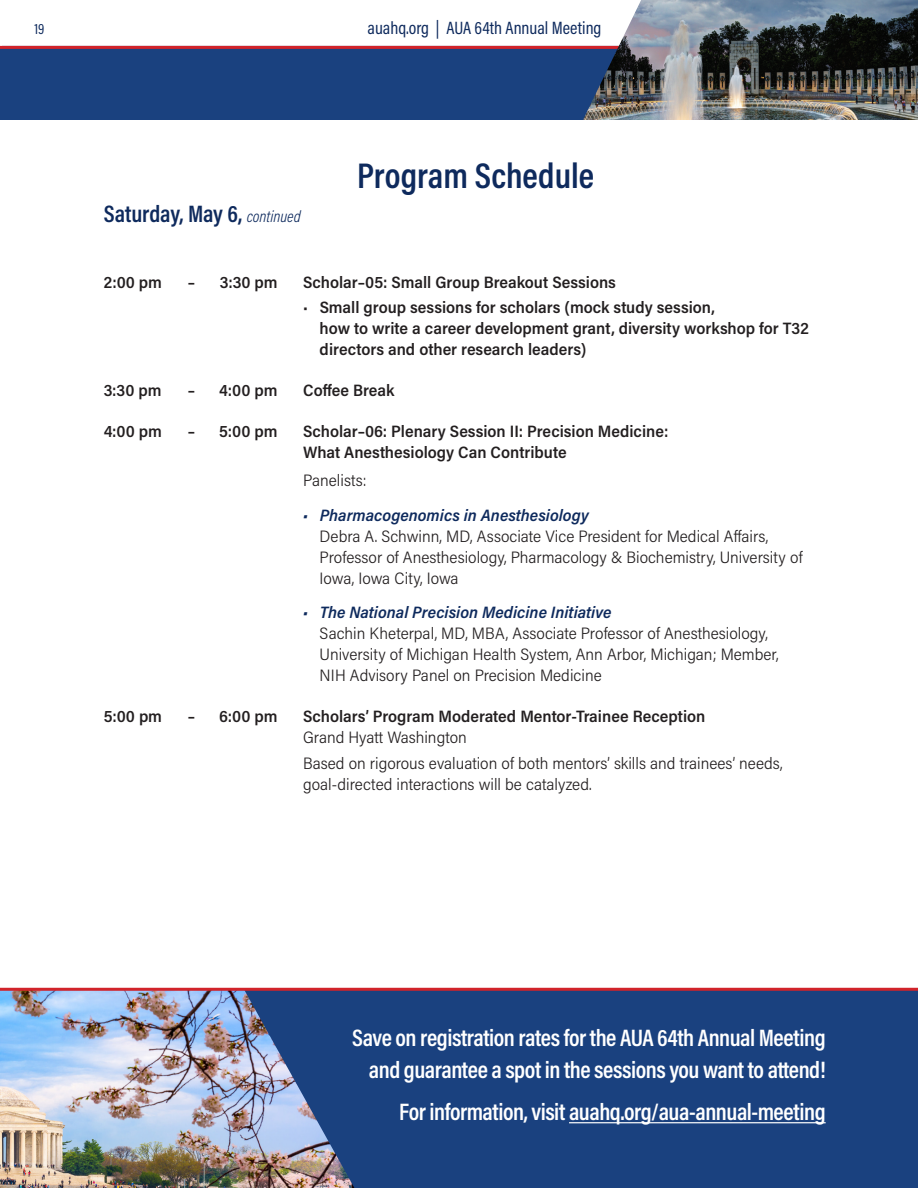
<style>
.page{position:relative;width:918px;height:1188px;background:#fff}
.page>*{position:absolute;margin:0;border:0;box-sizing:border-box;transform-origin:0 0}
.t1{font:600 36px "Acumin Pro Cond";color:#0e2a5d}
.t2{font:600 24px "Acumin Pro Cond";letter-spacing:-.02em;color:#fff}
.t3{font:600 24px "Acumin Pro Cond";letter-spacing:-.005em;color:#0e2a5d}
.t4{font:18px "Acumin Pro Cond";color:#0e2a5d}
.t5{font:300 16.5px "Acumin Pro Semi Cond";color:#231f20}
.t6{font:600 16.5px "Acumin Pro Semi Cond";color:#231f20}
.t7{font:italic 600 16.5px "Acumin Pro Semi Cond";color:#0e2a5d}
.t8{font:15px "Acumin Pro Cond";color:#0e2a5d}
.s1{font-weight:300;font-style:italic;font-size:16.5px}
.s2{font-weight:300}
</style>
<div class="page">
<div style="left:0;top:0;width:918px;height:120px;background:#1a417f"></div>
<div style="left:0;top:0;width:579px;height:46px;background:#fff"></div>
<hr style="left:0;top:46px;width:643px;height:3px;background:#d1232a">
<img style="left:579px;top:0;width:339px;height:120px">
<div style="left:0;top:989px;width:918px;height:199px;background:#1a417f"></div>
<hr style="left:569px;top:1122px;width:257px;height:1px;background:#fff">
<img style="left:0;top:991px;width:354px;height:197px">
<hr style="left:0;top:988px;width:918px;height:3px;background:#d1232a">
<p class="t8" style="left:35px;top:19px;width:11px">19</p>
<p class="t4" style="left:368px;top:16px;width:235px">auahq.org | AUA 64th Annual Meeting</p>
<p class="t3" style="left:104px;top:198px;width:198px">Saturday, May 6, <span class="s1">continued</span></p>
<p class="t1" style="left:357px;top:152px;width:238px">Program Schedule</p>
<p class="t6" style="left:104px;top:270px;width:60px">2:00 pm</p>
<p class="t6" style="left:188px;top:270px;width:92px">– 3:30 pm</p>
<p class="t6" style="left:303px;top:270px;width:314px">Scholar–05: Small Group Breakout Sessions</p>
<p class="t6" style="left:303px;top:296px;width:413px"><span class="s2">•</span> Small group sessions for scholars (mock study session,</p>
<p class="t6" style="left:320px;top:317px;width:491px">how to write a career development grant, diversity workshop for T32</p>
<p class="t6" style="left:320px;top:338px;width:268px">directors and other research leaders)</p>
<p class="t6" style="left:104px;top:379px;width:59px">3:30 pm</p>
<p class="t6" style="left:188px;top:379px;width:92px">– 4:00 pm</p>
<p class="t6" style="left:303px;top:379px;width:93px">Coffee Break</p>
<p class="t6" style="left:104px;top:420px;width:60px">4:00 pm</p>
<p class="t6" style="left:188px;top:420px;width:92px">– 5:00 pm</p>
<p class="t6" style="left:303px;top:420px;width:367px">Scholar–06: Plenary Session II: Precision Medicine:</p>
<p class="t6" style="left:303px;top:441px;width:265px">What Anesthesiology Can Contribute</p>
<p class="t5" style="left:303px;top:469px;width:65px">Panelists:</p>
<p class="t7" style="left:303px;top:503px;width:287px">• Pharmacogenomics in Anesthesiology</p>
<p class="t5" style="left:320px;top:524px;width:450px">Debra A. Schwinn, MD, Associate Vice President for Medical Affairs,</p>
<p class="t5" style="left:320px;top:545px;width:484px">Professor of Anesthesiology, Pharmacology &amp; Biochemistry, University of</p>
<p class="t5" style="left:320px;top:566px;width:140px">Iowa, Iowa City, Iowa</p>
<p class="t7" style="left:303px;top:601px;width:310px">• The National Precision Medicine Initiative</p>
<p class="t5" style="left:320px;top:622px;width:450px">Sachin Kheterpal, MD, MBA, Associate Professor of Anesthesiology,</p>
<p class="t5" style="left:320px;top:643px;width:460px">University of Michigan Health System, Ann Arbor, Michigan; Member,</p>
<p class="t5" style="left:320px;top:664px;width:284px">NIH Advisory Panel on Precision Medicine</p>
<p class="t6" style="left:104px;top:705px;width:60px">5:00 pm</p>
<p class="t6" style="left:188px;top:705px;width:92px">– 6:00 pm</p>
<p class="t6" style="left:303px;top:705px;width:404px">Scholars’ Program Moderated Mentor-Trainee Reception</p>
<p class="t5" style="left:303px;top:726px;width:165px">Grand Hyatt Washington</p>
<p class="t5" style="left:303px;top:752px;width:481px">Based on rigorous evaluation of both mentors’ skills and trainees’ needs,</p>
<p class="t5" style="left:303px;top:773px;width:290px">goal-directed interactions will be catalyzed.</p>
<p class="t2" style="left:352px;top:1022px;width:475px">Save on registration rates for the AUA 64th Annual Meeting</p>
<p class="t2" style="left:369px;top:1054px;width:458px">and guarantee a spot in the sessions you want to attend!</p>
<p class="t2" style="left:399px;top:1096px;width:428px">For information, visit auahq.org/aua-annual-meeting</p>
</div>
